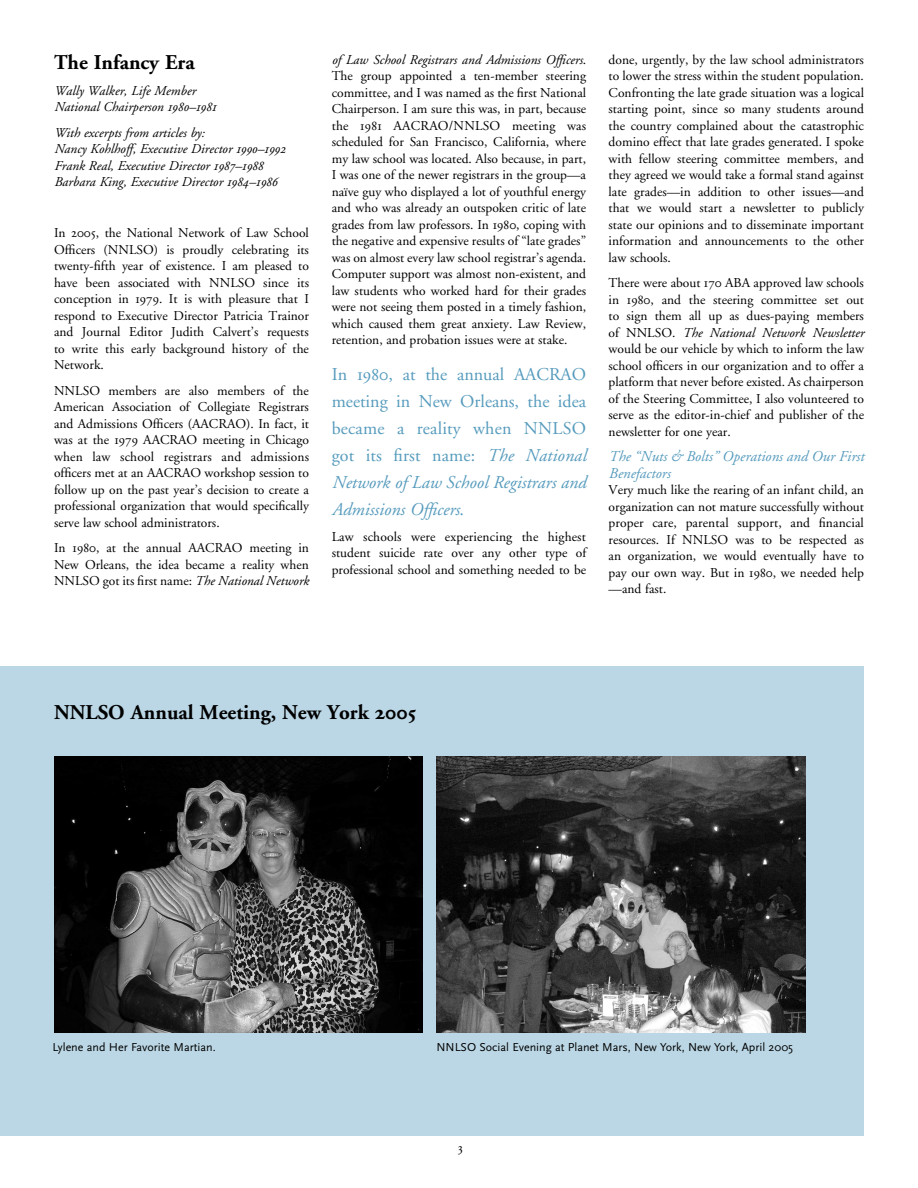
<style>
.page{position:relative;width:918px;height:1188px;background:#fff}
.page>*{position:absolute;margin:0;border:0;box-sizing:border-box;transform-origin:0 0}
.t1{font:21px "A Gar Rom Bolw OS";color:#000}
.t2{font:18px/27px "A Gar Romw OS";letter-spacing:.01em;color:#569bbd;text-align:justify}
.t3{font:18px/27px "A Gar Itaw OS";color:#569bbd}
.t4{font:15px/16.5px "A Gar Itaw OS";color:#569bbd}
.t5{font:13.5px/16.5px "A Gar Romw OS";color:#000;text-align:justify}
.t6{font:13.5px/16.5px "A Gar Itaw OS";color:#000}
.t7{font:12px "Scala Sans";color:#000}
.s1{font-family:"A Gar Itaw OS"}
.s2{font-family:"A Gar Romw OS"}
</style>
<div class="page">
<div style="left:0;top:666px;width:864px;height:470px;background:#bbd7e5"></div>
<img style="left:54px;top:756px;width:369px;height:276px">
<img style="left:436px;top:756px;width:369px;height:276px">
<h1 class="t1" style="left:54px;top:51px;width:142px">The Infancy Era</h1>
<p class="t6" style="left:54px;top:83px;width:164px">Wally Walker, Life Member<br>National Chairperson 1980–1981</p>
<p class="t6" style="left:54px;top:125px;width:233px">With excerpts from articles by:<br>Nancy Kohlhoff, Executive Director 1990–1992<br>Frank Real, Executive Director 1987–1988<br>Barbara King, Executive Director 1984–1986</p>
<p class="t5" style="left:54px;top:225px;width:257px">In 2005, the National Network of Law School Officers (NNLSO) is proudly celebrating its twenty-fifth year of existence. I am pleased to have been associated with NNLSO since its conception in 1979. It is with pleasure that I respond to Executive Director Patricia Trainor and Journal Editor Judith Calvert’s requests to write this early background history of the Network.</p>
<p class="t5" style="left:54px;top:382px;width:257px">NNLSO members are also members of the American Association of Collegiate Registrars and Admissions Officers (AACRAO). In fact, it was at the 1979 AACRAO meeting in Chicago when law school registrars and admissions officers met at an AACRAO workshop session to follow up on the past year’s decision to create a professional organization that would specifically serve law school administrators.</p>
<p class="t5" style="left:54px;top:540px;width:257px">In 1980, at the annual AACRAO meeting in New Orleans, the idea became a reality when NNLSO got its first name: <span class="s1">The National Network</span></p>
<p class="t6" style="left:332px;top:52px;width:256px">of Law School Registrars and Admissions Officers<span class="s2">.</span></p>
<p class="t5" style="left:332px;top:68px;width:256px">The group appointed a ten-member steering committee, and I was named as the first National Chairperson. I am sure this was, in part, because the 1981 AACRAO/NNLSO meeting was scheduled for San Francisco, California, where my law school was located. Also because, in part, I was one of the newer registrars in the group—a naïve guy who displayed a lot of youthful energy and who was already an outspoken critic of late grades from law professors. In 1980, coping with the negative and expensive results of “late grades” was on almost every law school registrar’s agenda.<br>Computer support was almost non-existent, and law students who worked hard for their grades were not seeing them posted in a timely fashion, which caused them great anxiety. Law Review, retention, and probation issues were at stake.</p>
<h2 class="t2" style="left:332px;top:362px;width:256px">In 1980, at the annual AACRAO meeting in New Orleans, the idea became a reality when NNLSO got its first name: <span class="s1">The National</span></h2>
<h2 class="t3" style="left:332px;top:470px;width:256px">Network of Law School Registrars and<br>Admissions Officers<span class="s2">.</span></h2>
<p class="t5" style="left:332px;top:529px;width:256px">Law schools were experiencing the highest student suicide rate over any other type of professional school and something needed to be</p>
<p class="t5" style="left:609px;top:52px;width:257px">done, urgently, by the law school administrators to lower the stress within the student population.<br>Confronting the late grade situation was a logical starting point, since so many students around the country complained about the catastrophic domino effect that late grades generated. I spoke with fellow steering committee members, and they agreed we would take a formal stand against late grades—in addition to other issues—and that we would start a newsletter to publicly state our opinions and to disseminate important information and announcements to the other law schools.</p>
<p class="t5" style="left:609px;top:275px;width:257px">There were about 170 ABA approved law schools in 1980, and the steering committee set out to sign them all up as dues-paying members</p>
<p class="t6" style="left:609px;top:325px;width:257px"><span class="s2">of NNLSO.</span> The National Network Newsletter</p>
<p class="t5" style="left:609px;top:341px;width:257px">would be our vehicle by which to inform the law school officers in our organization and to offer a platform that never before existed. As chairperson of the Steering Committee, I also volunteered to serve as the editor-in-chief and publisher of the newsletter for one year.</p>
<p class="t4" style="left:609px;top:449px;width:257px">The “Nuts &amp; Bolts” Operations and Our First<br>Benefactors</p>
<p class="t5" style="left:609px;top:482px;width:257px">Very much like the rearing of an infant child, an organization can not mature successfully without proper care, parental support, and financial resources. If NNLSO was to be respected as an organization, we would eventually have to pay our own way. But in 1980, we needed help —and fast.</p>
<h1 class="t1" style="left:54px;top:701px;width:364px">NNLSO Annual Meeting, New York 2005</h1>
<p class="t7" style="left:52px;top:1041px;width:165px">Lylene and Her Favorite Martian.</p>
<p class="t7" style="left:436px;top:1041px;width:358px">NNLSO Social Evening at Planet Mars, New York, New York, April 2005</p>
<p class="t5" style="left:458px;top:1140px;width:7px">3</p>
</div>
